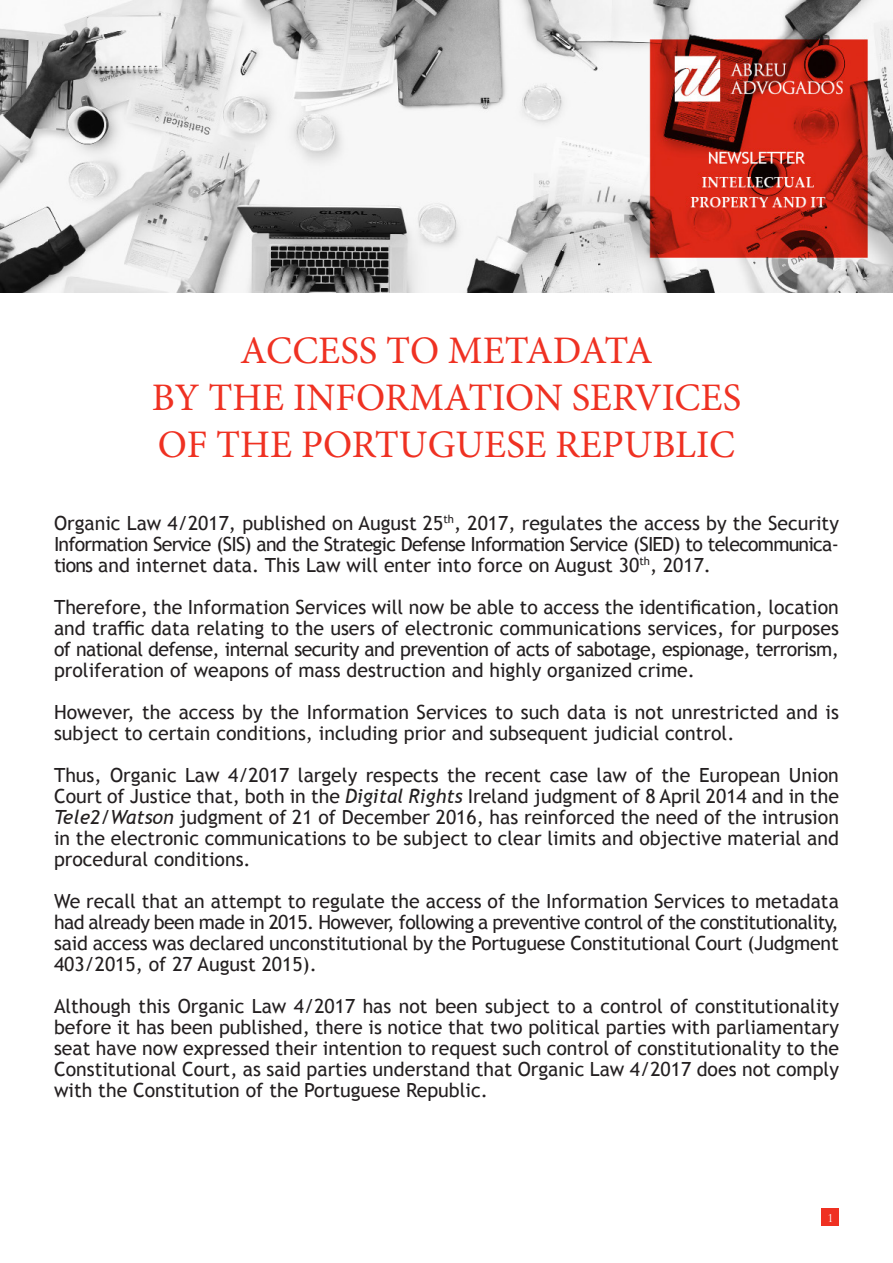
<style>
.page{position:relative;width:893px;height:1263px;background:#fff}
.page>*{position:absolute;margin:0;border:0;box-sizing:border-box;transform-origin:0 0}
.t1{font:39px "Minion Pro";color:#ef3122}
.t2{font:19.5px/21px "Trebuchet MS";color:#231f20;text-align:justify}
.t3{font:10.5px "Trajan Pro";color:#fff}
.s1{font-style:italic}
</style>
<div class="page">
<div style="left:822px;top:1209px;width:17px;height:17px;background:#ef3122"></div>
<img style="left:0;top:0;width:893px;height:293px">
<p class="t1" style="left:240px;top:325px;width:414px">ACCESS TO METADATA</p>
<p class="t1" style="left:152px;top:371px;width:591px">BY THE INFORMATION SERVICES</p>
<p class="t1" style="left:158px;top:418px;width:578px">OF THE PORTUGUESE REPUBLIC</p>
<p class="t2" style="left:54px;top:512px;width:786px">Organic Law 4/2017, published on August 25<sup>th</sup>, 2017, regulates the access by the Security Information Service (SIS) and the Strategic Defense Information Service (SIED) to telecommunica&shy;tions and internet data. This Law will enter into force on August 30<sup>th</sup>, 2017.</p>
<p class="t2" style="left:54px;top:596px;width:786px">Therefore, the Information Services will now be able to access the identification, location and traffic data relating to the users of electronic communications services, for purposes of national defense, internal security and prevention of acts of sabotage, espionage, terrorism, proliferation of weapons of mass destruction and highly organized crime.</p>
<p class="t2" style="left:54px;top:701px;width:786px">However, the access by the Information Services to such data is not unrestricted and is subject to certain conditions, including prior and subsequent judicial control.</p>
<p class="t2" style="left:54px;top:764px;width:786px">Thus, Organic Law 4/2017 largely respects the recent case law of the European Union Court of Justice that, both in the <span class="s1">Digital Rights</span> Ireland judgment of 8 April 2014 and in the <span class="s1">Tele2/Watson</span> judgment of 21 of December 2016, has reinforced the need of the intrusion in the electronic communications to be subject to clear limits and objective material and procedural conditions.</p>
<p class="t2" style="left:54px;top:890px;width:786px">We recall that an attempt to regulate the access of the Information Services to metadata had already been made in 2015. However, following a preventive control of the constitutionality, said access was declared unconstitutional by the Portuguese Constitutional Court (Judgment 403/2015, of 27 August 2015).</p>
<p class="t2" style="left:54px;top:995px;width:786px">Although this Organic Law 4/2017 has not been subject to a control of constitutionality before it has been published, there is notice that two political parties with parliamentary seat have now expressed their intention to request such control of constitutionality to the Constitutional Court, as said parties understand that Organic Law 4/2017 does not comply with the Constitution of the Portuguese Republic.</p>
<p class="t3" style="left:827px;top:1211px;width:7px">1</p>
</div>
